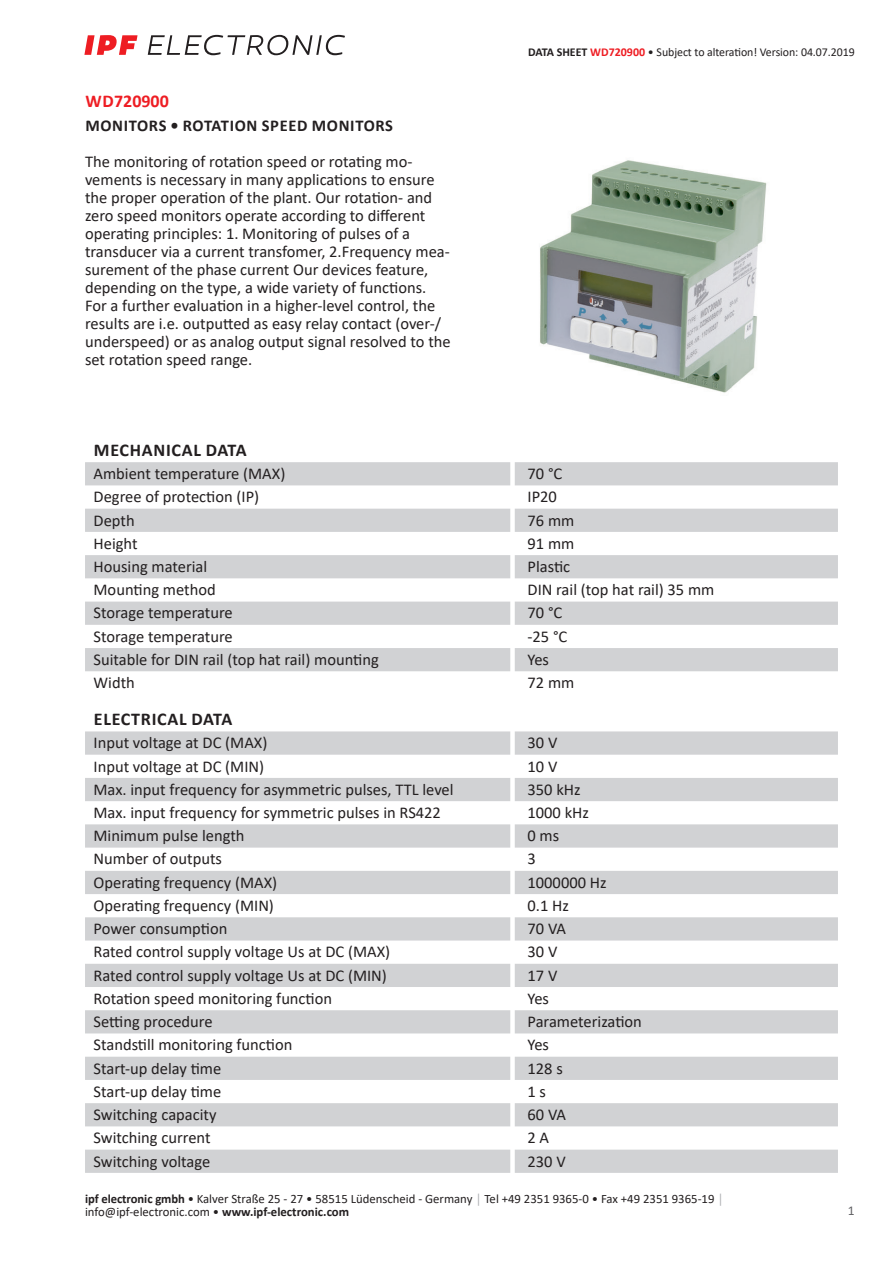
<style>
.page{position:relative;width:893px;height:1263px;background:#fff}
.page>*{position:absolute;margin:0;border:0;box-sizing:border-box;transform-origin:0 0}
.t1{font:700 18px "Calibri";letter-spacing:.04em;color:#231f20}
.t2{font:700 18px "Calibri";color:#ee1d23}
.t3{font:16.5px/18px "Calibri";color:#231f20}
.t4{font:700 16.5px "Calibri";letter-spacing:.04em;color:#231f20}
.t5{font:13.5px "Calibri";color:#636366}
.t6{font:12.75px/12.6px "Calibri";color:#231f20}
.t7{font:12px "Calibri";letter-spacing:-.005em;color:#231f20}
.s1{font-weight:700}
.s2{font-weight:700;color:#ee1d23}
.s3{color:#a8a9ad}
</style>
<div class="page">
<svg style="left:148px;top:35px;width:197px;height:20px"></svg>
<svg style="left:84px;top:35px;width:54px;height:20px"></svg>
<svg style="left:85px;top:462px;width:753px;height:209px;fill:#d1d2d4"></svg>
<svg style="left:85px;top:731px;width:753px;height:442px;fill:#d2d3d5"></svg>
<img style="left:540px;top:160px;width:227px;height:233px">
<p class="t2" style="left:85px;top:88px;width:85px">WD720900</p>
<p class="t4" style="left:85px;top:114px;width:309px">MONITORS • ROTATION SPEED MONITORS</p>
<p class="t3" style="left:85px;top:152px;width:367px">The monitoring of rotation speed or rotating mo&shy;vements is necessary in many applications to ensure the proper operation of the plant. Our rotation- and zero speed monitors operate according to different operating principles: 1. Monitoring of pulses of a transducer via a current transfomer, 2.Frequency mea&shy;surement of the phase current Our devices feature, depending on the type, a wide variety of functions.<br>For a further evaluation in a higher-level control, the results are i.e. outputted as easy relay contact (over-/ underspeed) or as analog output signal resolved to the set rotation speed range.</p>
<p class="t7" style="left:528px;top:44px;width:328px"><span class="s1">DATA SHEET</span> <span class="s2">WD720900</span> • Subject to alteration! Version: 04.07.2019</p>
<p class="t1" style="left:94px;top:437px;width:154px">MECHANICAL DATA</p>
<p class="t3" style="left:94px;top:464px;width:193px">Ambient temperature (MAX)</p>
<p class="t3" style="left:527px;top:464px;width:36px">70 °C</p>
<p class="t3" style="left:94px;top:487px;width:167px">Degree of protection (IP)</p>
<p class="t3" style="left:527px;top:487px;width:31px">IP20</p>
<p class="t3" style="left:94px;top:511px;width:43px">Depth</p>
<p class="t3" style="left:527px;top:511px;width:48px">76 mm</p>
<p class="t3" style="left:94px;top:534px;width:46px">Height</p>
<p class="t3" style="left:527px;top:534px;width:48px">91 mm</p>
<p class="t3" style="left:94px;top:557px;width:115px">Housing material</p>
<p class="t3" style="left:527px;top:557px;width:44px">Plastic</p>
<p class="t3" style="left:94px;top:580px;width:124px">Mounting method</p>
<p class="t3" style="left:527px;top:580px;width:188px">DIN rail (top hat rail) 35 mm</p>
<p class="t3" style="left:94px;top:603px;width:141px">Storage temperature</p>
<p class="t3" style="left:527px;top:603px;width:36px">70 °C</p>
<p class="t3" style="left:94px;top:627px;width:141px">Storage temperature</p>
<p class="t3" style="left:527px;top:627px;width:41px">-25 °C</p>
<p class="t3" style="left:94px;top:650px;width:287px">Suitable for DIN rail (top hat rail) mounting</p>
<p class="t3" style="left:527px;top:650px;width:23px">Yes</p>
<p class="t3" style="left:94px;top:673px;width:43px">Width</p>
<p class="t3" style="left:527px;top:673px;width:48px">72 mm</p>
<p class="t1" style="left:94px;top:706px;width:140px">ELECTRICAL DATA</p>
<p class="t3" style="left:94px;top:733px;width:175px">Input voltage at DC (MAX)</p>
<p class="t3" style="left:527px;top:733px;width:31px">30 V</p>
<p class="t3" style="left:94px;top:757px;width:172px">Input voltage at DC (MIN)</p>
<p class="t3" style="left:527px;top:757px;width:31px">10 V</p>
<p class="t3" style="left:94px;top:780px;width:362px">Max. input frequency for asymmetric pulses, TTL level</p>
<p class="t3" style="left:527px;top:780px;width:55px">350 kHz</p>
<p class="t3" style="left:94px;top:803px;width:349px">Max. input frequency for symmetric pulses in RS422</p>
<p class="t3" style="left:527px;top:803px;width:63px">1000 kHz</p>
<p class="t3" style="left:94px;top:826px;width:152px">Minimum pulse length</p>
<p class="t3" style="left:527px;top:826px;width:33px">0 ms</p>
<p class="t3" style="left:94px;top:849px;width:130px">Number of outputs</p>
<p class="t3" style="left:527px;top:849px;width:10px">3</p>
<p class="t3" style="left:94px;top:873px;width:185px">Operating frequency (MAX)</p>
<p class="t3" style="left:527px;top:873px;width:81px">1000000 Hz</p>
<p class="t3" style="left:94px;top:896px;width:182px">Operating frequency (MIN)</p>
<p class="t3" style="left:527px;top:896px;width:43px">0.1 Hz</p>
<p class="t3" style="left:94px;top:919px;width:135px">Power consumption</p>
<p class="t3" style="left:527px;top:919px;width:40px">70 VA</p>
<p class="t3" style="left:94px;top:942px;width:298px">Rated control supply voltage Us at DC (MAX)</p>
<p class="t3" style="left:527px;top:942px;width:31px">30 V</p>
<p class="t3" style="left:94px;top:966px;width:295px">Rated control supply voltage Us at DC (MIN)</p>
<p class="t3" style="left:527px;top:966px;width:31px">17 V</p>
<p class="t3" style="left:94px;top:989px;width:240px">Rotation speed monitoring function</p>
<p class="t3" style="left:527px;top:989px;width:23px">Yes</p>
<p class="t3" style="left:94px;top:1012px;width:121px">Setting procedure</p>
<p class="t3" style="left:527px;top:1012px;width:116px">Parameterization</p>
<p class="t3" style="left:94px;top:1035px;width:200px">Standstill monitoring function</p>
<p class="t3" style="left:527px;top:1035px;width:23px">Yes</p>
<p class="t3" style="left:94px;top:1059px;width:129px">Start-up delay time</p>
<p class="t3" style="left:527px;top:1059px;width:37px">128 s</p>
<p class="t3" style="left:94px;top:1082px;width:129px">Start-up delay time</p>
<p class="t3" style="left:527px;top:1082px;width:20px">1s</p>
<p class="t3" style="left:94px;top:1105px;width:125px">Switching capacity</p>
<p class="t3" style="left:527px;top:1105px;width:40px">60 VA</p>
<p class="t3" style="left:94px;top:1128px;width:119px">Switching current</p>
<p class="t3" style="left:527px;top:1128px;width:23px">2A</p>
<p class="t3" style="left:94px;top:1152px;width:118px">Switching voltage</p>
<p class="t3" style="left:527px;top:1152px;width:40px">230 V</p>
<p class="t6" style="left:85px;top:1192px;width:640px"><span class="s1">ipf electronic gmbh</span> • Kalver Straße 25 - 27 • 58515 Lüdenscheid - Germany <span class="s3">│</span> Tel +49 2351 9365-0 • Fax +49 2351 9365-19 <span class="s3">│ </span>info@ipf-electronic.com • <span class="s1">www.ipf-electronic.com</span></p>
<p class="t5" style="left:848px;top:1201px;width:8px">1</p>
</div>
